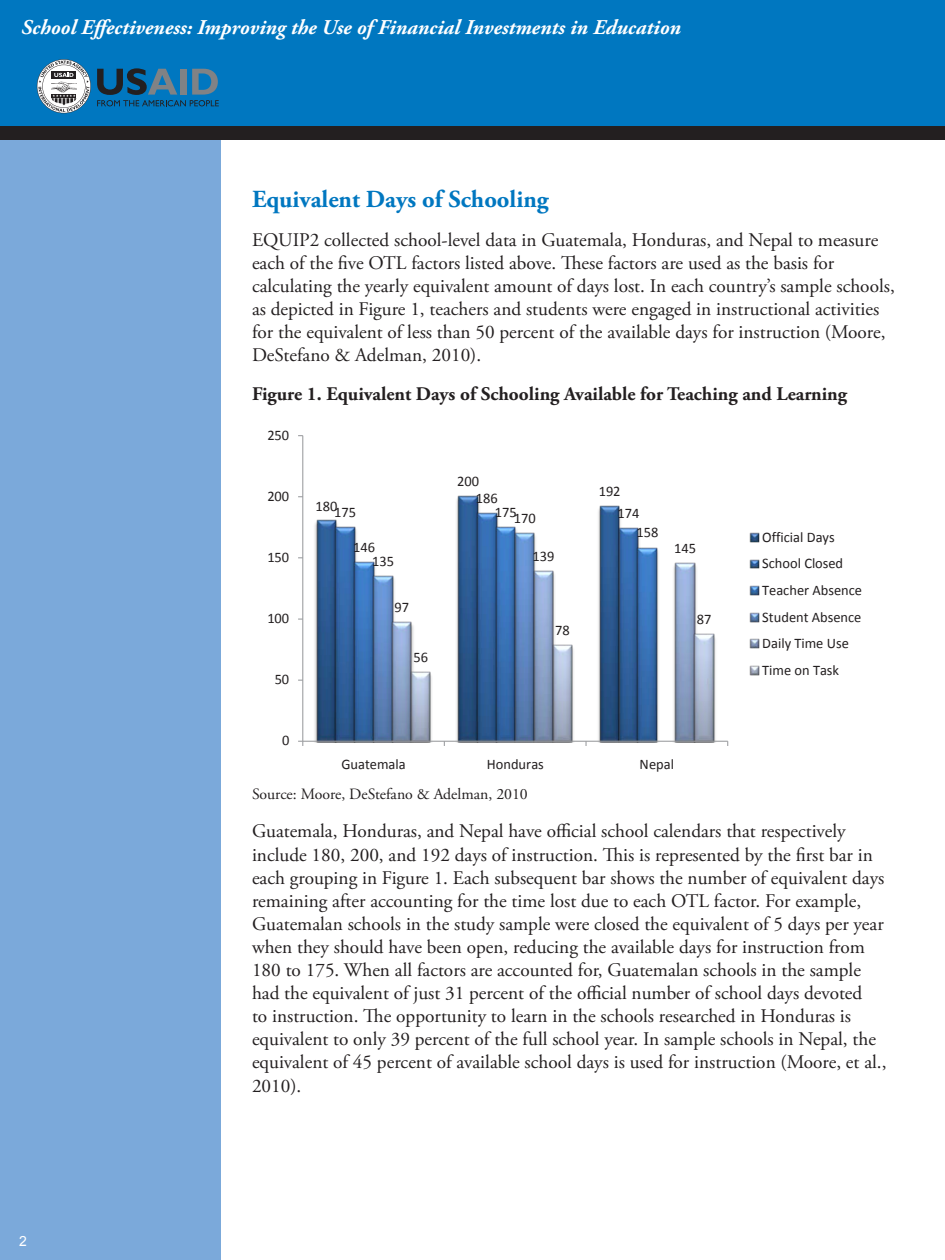
<style>
.page{position:relative;width:945px;height:1260px;background:#fff}
.page>*{position:absolute;margin:0;border:0;box-sizing:border-box;transform-origin:0 0}
.School_Effectiveness{font:700 24.5px "Adobe Garamond Pro";color:#0077c0}
.Paragraph_Style_1{font:italic 700 21px "Adobe Garamond Pro";color:#fff}
.School_Effectiveness-2{font:19.25px/23.1px "Adobe Garamond Pro";color:#231f20}
.School_Effectiveness-3{font:700 19.25px "Adobe Garamond Pro";color:#231f20}
.School_Effectiveness-4{font:15.75px "Adobe Garamond Pro";color:#231f20}
.t1{font:14.53px/26.6px "Calibri";color:#231f20}
.t2{font:14px "Arial";color:#fff}
</style>
<div class="page">
<div style="left:0;top:0;width:945px;height:126px;background:#0077c0"></div>
<div style="left:0;top:129px;width:220px;height:1131px;background:#7ba9da"></div>
<div style="left:0;top:126px;width:945px;height:13px;background:#231f20"></div>
<svg style="left:97px;top:68px;width:122px;height:38px"></svg>
<svg style="left:37px;top:59px;width:54px;height:54px"></svg>
<img style="left:312px;top:519px;width:26px;height:224px">
<img style="left:454px;top:495px;width:26px;height:248px">
<img style="left:595px;top:505px;width:26px;height:238px">
<img style="left:633px;top:546px;width:29px;height:197px">
<img style="left:369px;top:574px;width:26px;height:169px">
<img style="left:388px;top:620px;width:26px;height:123px">
<img style="left:529px;top:569px;width:26px;height:174px">
<img style="left:671px;top:562px;width:26px;height:181px">
<img style="left:406px;top:670px;width:29px;height:73px">
<img style="left:548px;top:644px;width:29px;height:99px">
<img style="left:690px;top:633px;width:28px;height:110px">
<img style="left:316px;top:520px;width:21px;height:221px">
<img style="left:458px;top:496px;width:20px;height:245px">
<img style="left:599px;top:506px;width:21px;height:235px">
<img style="left:335px;top:526px;width:20px;height:215px">
<img style="left:476px;top:513px;width:21px;height:228px">
<img style="left:618px;top:527px;width:21px;height:214px">
<img style="left:354px;top:562px;width:20px;height:179px">
<img style="left:495px;top:526px;width:21px;height:215px">
<img style="left:637px;top:547px;width:20px;height:194px">
<img style="left:373px;top:575px;width:20px;height:166px">
<img style="left:514px;top:532px;width:21px;height:209px">
<img style="left:391px;top:622px;width:21px;height:119px">
<img style="left:533px;top:570px;width:21px;height:171px">
<img style="left:675px;top:563px;width:20px;height:178px">
<img style="left:410px;top:672px;width:21px;height:69px">
<img style="left:552px;top:645px;width:21px;height:96px">
<img style="left:694px;top:634px;width:20px;height:107px">
<hr style="left:302px;top:436px;width:1px;height:305px;background:#989a9d">
<hr style="left:303px;top:741px;width:425px;height:1px;background:#989a9d">
<svg style="left:750px;top:533px;width:9px;height:10px"></svg>
<svg style="left:750px;top:559px;width:9px;height:10px"></svg>
<svg style="left:750px;top:586px;width:9px;height:10px"></svg>
<svg style="left:750px;top:612px;width:9px;height:10px"></svg>
<svg style="left:750px;top:639px;width:9px;height:9px"></svg>
<svg style="left:750px;top:665px;width:9px;height:10px"></svg>
<p class="Paragraph_Style_1" style="left:21px;top:15px;width:661px">School Effectiveness: Improving the Use of Financial Investments in Education</p>
<p class="School_Effectiveness" style="left:252px;top:185px;width:298px">Equivalent Days of Schooling</p>
<p class="School_Effectiveness-2" style="left:252px;top:229px;width:644px">EQUIP2 collected school-level data in Guatemala, Honduras, and Nepal to measure each of the five OTL factors listed above. These factors are used as the basis for calculating the yearly equivalent amount of days lost. In each country’s sample schools, as depicted in Figure 1, teachers and students were engaged in instructional activities for the equivalent of less than 50 percent of the available days for instruction (Moore, DeStefano &amp; Adelman, 2010).</p>
<p class="School_Effectiveness-3" style="left:252px;top:383px;width:597px">Figure 1. Equivalent Days of Schooling Available for Teaching and Learning</p>
<p class="t1" style="left:267px;top:421px;width:23px">250</p>
<p class="t1" style="left:267px;top:482px;width:23px">200</p>
<p class="t1" style="left:267px;top:543px;width:23px">150</p>
<p class="t1" style="left:267px;top:604px;width:23px">100</p>
<p class="t1" style="left:275px;top:665px;width:16px">50</p>
<p class="t1" style="left:282px;top:727px;width:9px">0</p>
<p class="t1" style="left:315px;top:492px;width:23px">180</p>
<p class="t1" style="left:334px;top:498px;width:23px">175</p>
<p class="t1" style="left:353px;top:533px;width:23px">146</p>
<p class="t1" style="left:372px;top:547px;width:23px">135</p>
<p class="t1" style="left:395px;top:593px;width:16px">97</p>
<p class="t1" style="left:414px;top:643px;width:16px">56</p>
<p class="t1" style="left:457px;top:467px;width:23px">200</p>
<p class="t1" style="left:476px;top:484px;width:23px">186</p>
<p class="t1" style="left:495px;top:498px;width:23px">175</p>
<p class="t1" style="left:514px;top:504px;width:23px">170</p>
<p class="t1" style="left:533px;top:542px;width:23px">139</p>
<p class="t1" style="left:555px;top:617px;width:16px">78</p>
<p class="t1" style="left:599px;top:477px;width:23px">192</p>
<p class="t1" style="left:618px;top:499px;width:23px">174</p>
<p class="t1" style="left:637px;top:519px;width:23px">158</p>
<p class="t1" style="left:674px;top:535px;width:23px">145</p>
<p class="t1" style="left:697px;top:606px;width:16px">87</p>
<p class="t1" style="left:341px;top:750px;width:66px">Guatemala</p>
<p class="t1" style="left:487px;top:750px;width:59px">Honduras</p>
<p class="t1" style="left:640px;top:750px;width:36px">Nepal</p>
<p class="t1" style="left:762px;top:523px;width:101px">Official Days<br>School Closed<br>Teacher Absence<br>Student Absence<br>Daily Time Use<br>Time on Task</p>
<p class="t2" style="left:19px;top:1232px;width:9px">2</p>
<p class="School_Effectiveness-4" style="left:252px;top:784px;width:277px">Source: Moore, DeStefano &amp; Adelman, 2010</p>
<p class="School_Effectiveness-2" style="left:252px;top:820px;width:636px">Guatemala, Honduras, and Nepal have official school calendars that respectively include 180, 200, and 192 days of instruction. This is represented by the first bar in each grouping in Figure 1. Each subsequent bar shows the number of equivalent days remaining after accounting for the time lost due to each OTL factor. For example, Guatemalan schools in the study sample were closed the equivalent of 5 days per year when they should have been open, reducing the available days for instruction from 180 to 175. When all factors are accounted for, Guatemalan schools in the sample had the equivalent of just 31 percent of the official number of school days devoted<br>to instruction. The opportunity to learn in the schools researched in Honduras is equivalent to only 39 percent of the full school year. In sample schools in Nepal, the equivalent of 45 percent of available school days is used for instruction (Moore, et al., 2010).</p>
</div>
